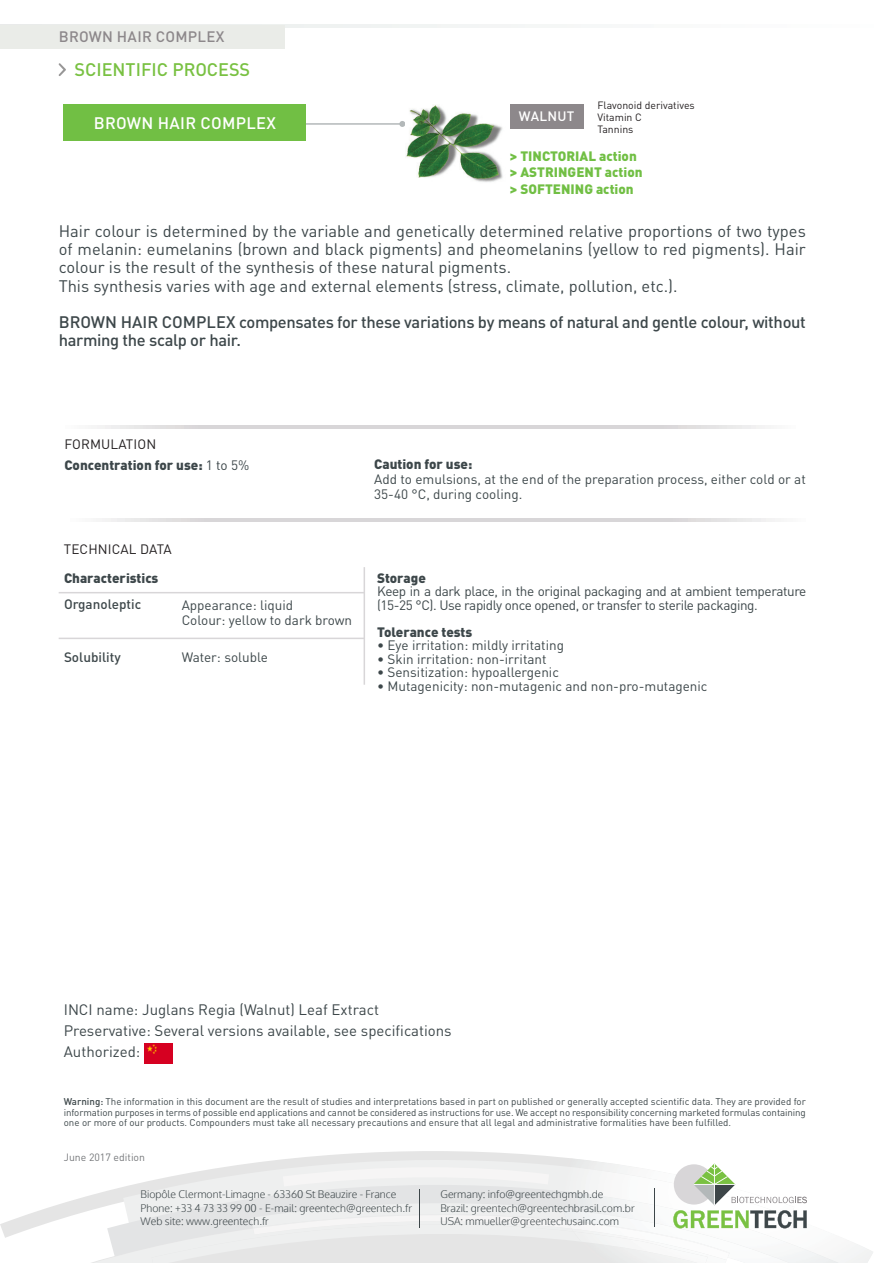
<style>
.page{position:relative;width:893px;height:1263px;background:#fff}
.page>*{position:absolute;margin:0;border:0;box-sizing:border-box;transform-origin:0 0}
.t1{font:500 18px "DIN Pro";color:#79c142}
.t2{font:16.5px/18px "DIN Pro";color:#3d474a;text-align:justify}
.t3{font:500 16.5px/18px "DIN Pro";letter-spacing:-.02em;color:#3d474a}
.t4{font:500 16.5px "DIN Pro";letter-spacing:.02em;color:#fff}
.t5{font:15px "DIN Pro";color:#3d474a}
.t6{font:500 15px "DIN Pro";letter-spacing:.02em;color:#8d888b}
.t7{font:13.5px/15px "DIN Pro";color:#3d474a}
.t8{font:13.5px/13.5px "DIN Pro";letter-spacing:-.03em;color:#3d474a}
.t9{font:900 13.5px "DIN Pro";color:#3d474a}
.t10{font:900 13.5px "DIN Pro";color:#71bf44}
.t11{font:13.5px "DIN Pro";letter-spacing:.01em;color:#231f20}
.t12{font:500 13.5px "DIN Pro";color:#3d474a}
.t13{font:500 13.5px "DIN Pro";letter-spacing:.02em;color:#fff}
.t14{font:300 10.5px/13.5px "Oxygen";color:#3d4649}
.t15{font:10.5px "DIN Pro";color:#231f20}
.t16{font:10.5px "DIN Pro";color:#76787b}
.t17{font:9.75px/10.5px "DIN Pro";color:#3d474a;text-align:justify}
.s1{font-weight:400}
.s2{font-weight:500}
</style>
<div class="page">
<hr style="left:0;top:24px;width:893px;height:3px;background:#f5f7f6">
<div style="left:0;top:25px;width:285px;height:23px;background:#eaece8"></div>
<svg style="left:0;top:1151px;width:566px;height:87px"></svg>
<svg style="left:48px;top:1163px;width:759px;height:100px"></svg>
<svg style="left:102px;top:518px;width:673px;height:3px"></svg>
<svg style="left:97px;top:425px;width:668px;height:3px"></svg>
<svg style="left:59px;top:63px;width:7px;height:13px"></svg>
<img style="left:144px;top:1044px;width:29px;height:19px">
<hr style="left:364px;top:567px;width:1px;height:118px;background:#d8d6d8">
<hr style="left:59px;top:592px;width:305px;height:1px;background:#d8d6d8">
<hr style="left:59px;top:638px;width:305px;height:1px;background:#d8d6d8">
<div style="left:510px;top:104px;width:74px;height:25px;background:#8d888b"></div>
<hr style="left:298px;top:123px;width:104px;height:2px;background:#b3b8b9">
<svg style="left:399px;top:121px;width:6px;height:6px"></svg>
<div style="left:64px;top:104px;width:242px;height:37px;background:#71bf44"></div>
<img style="left:406px;top:105px;width:97px;height:77px">
<p class="t6" style="left:59px;top:24px;width:167px">BROWN HAIR COMPLEX</p>
<p class="t1" style="left:75px;top:55px;width:177px">SCIENTIFIC PROCESS</p>
<p class="t4" style="left:94px;top:109px;width:184px">BROWN HAIR COMPLEX</p>
<p class="t15" style="left:597px;top:98px;width:99px">Flavonoid derivatives</p>
<p class="t15" style="left:597px;top:110px;width:46px">Vitamin C</p>
<p class="t13" style="left:519px;top:106px;width:57px">WALNUT</p>
<p class="t10" style="left:510px;top:144px;width:129px">&gt; TINCTORIAL action</p>
<p class="t10" style="left:510px;top:161px;width:134px">&gt; ASTRINGENT action</p>
<p class="t10" style="left:510px;top:177px;width:125px">&gt; SOFTENING action</p>
<p class="t15" style="left:597px;top:122px;width:38px">Tannins</p>
<p class="t2" style="left:59px;top:222px;width:749px">Hair colour is determined by the variable and genetically determined relative proportions of two types of melanin: eumelanins (brown and black pigments) and pheomelanins (yellow to red pigments). Hair colour is the result of the synthesis of these natural pigments.</p>
<p class="t2" style="left:59px;top:276px;width:620px">This synthesis varies with age and external elements (stress, climate, pollution, etc.).</p>
<p class="t3" style="left:59px;top:311px;width:749px">BROWN HAIR COMPLEX compensates for these variations by means of natural and gentle colour, without harming the scalp or hair.</p>
<p class="t11" style="left:64px;top:435px;width:93px">FORMULATION</p>
<p class="t9" style="left:64px;top:453px;width:186px">Concentration for use: <span class="s1">1 to 5%</span></p>
<p class="t9" style="left:374px;top:452px;width:100px">Caution for use:</p>
<p class="t7" style="left:374px;top:471px;width:433px">Add to emulsions, at the end of the preparation process, either cold or at<br>35-40 °C, during cooling.</p>
<p class="t11" style="left:64px;top:540px;width:109px">TECHNICAL DATA</p>
<p class="t9" style="left:64px;top:566px;width:96px">Characteristics</p>
<p class="t9" style="left:377px;top:566px;width:50px">Storage</p>
<p class="t8" style="left:377px;top:584px;width:431px">Keep in a dark place, in the original packaging and at ambient temperature (15-25 °C). Use rapidly once opened, or transfer to sterile packaging.</p>
<p class="t9" style="left:377px;top:620px;width:97px">Tolerance tests</p>
<p class="t7" style="left:377px;top:637px;width:188px">• Eye irritation: mildly irritating</p>
<p class="t7" style="left:377px;top:651px;width:171px">• Skin irritation: non-irritant</p>
<p class="t7" style="left:377px;top:664px;width:183px">• Sensitization: hypoallergenic</p>
<p class="t7" style="left:377px;top:678px;width:332px">• Mutagenicity: non-mutagenic and non-pro-mutagenic</p>
<p class="t12" style="left:64px;top:593px;width:79px">Organoleptic</p>
<p class="t7" style="left:182px;top:597px;width:113px">Appearance: liquid</p>
<p class="t7" style="left:182px;top:612px;width:172px">Colour: yellow to dark brown</p>
<p class="t12" style="left:64px;top:646px;width:58px">Solubility</p>
<p class="t7" style="left:182px;top:649px;width:88px">Water: soluble</p>
<p class="t5" style="left:64px;top:999px;width:317px">INCI name: Juglans Regia (Walnut) Leaf Extract</p>
<p class="t5" style="left:64px;top:1020px;width:389px">Preservative: Several versions available, see specifications</p>
<p class="t5" style="left:64px;top:1041px;width:78px">Authorized:</p>
<p class="t17" style="left:64px;top:1096px;width:744px"><span class="s2">Warning:</span> The information in this document are the result of studies and interpretations based in part on published or generally accepted scientific data. They are provided for information purposes in terms of possible end applications and cannot be considered as instructions for use. We accept no responsibility concerning marketed formulas containing one or more of our products. Compounders must take all necessary precautions and ensure that all legal and administrative formalities have been fulfilled.</p>
<p class="t16" style="left:64px;top:1150px;width:83px">June 2017 edition</p>
<p class="t14" style="left:141px;top:1188px;width:273px">Biopôle Clermont-Limagne - 63360 St Beauzire - France<br>Phone: +33 4 73 33 99 00 - E-mail: greentech@greentech.fr<br>Web site: www.greentech.fr</p>
<p class="t14" style="left:440px;top:1188px;width:196px">Germany: info@greentechgmbh.de<br>Brazil: greentech@greentechbrasil.com.br<br>USA: mmueller@greentechusainc.com</p>
</div>
